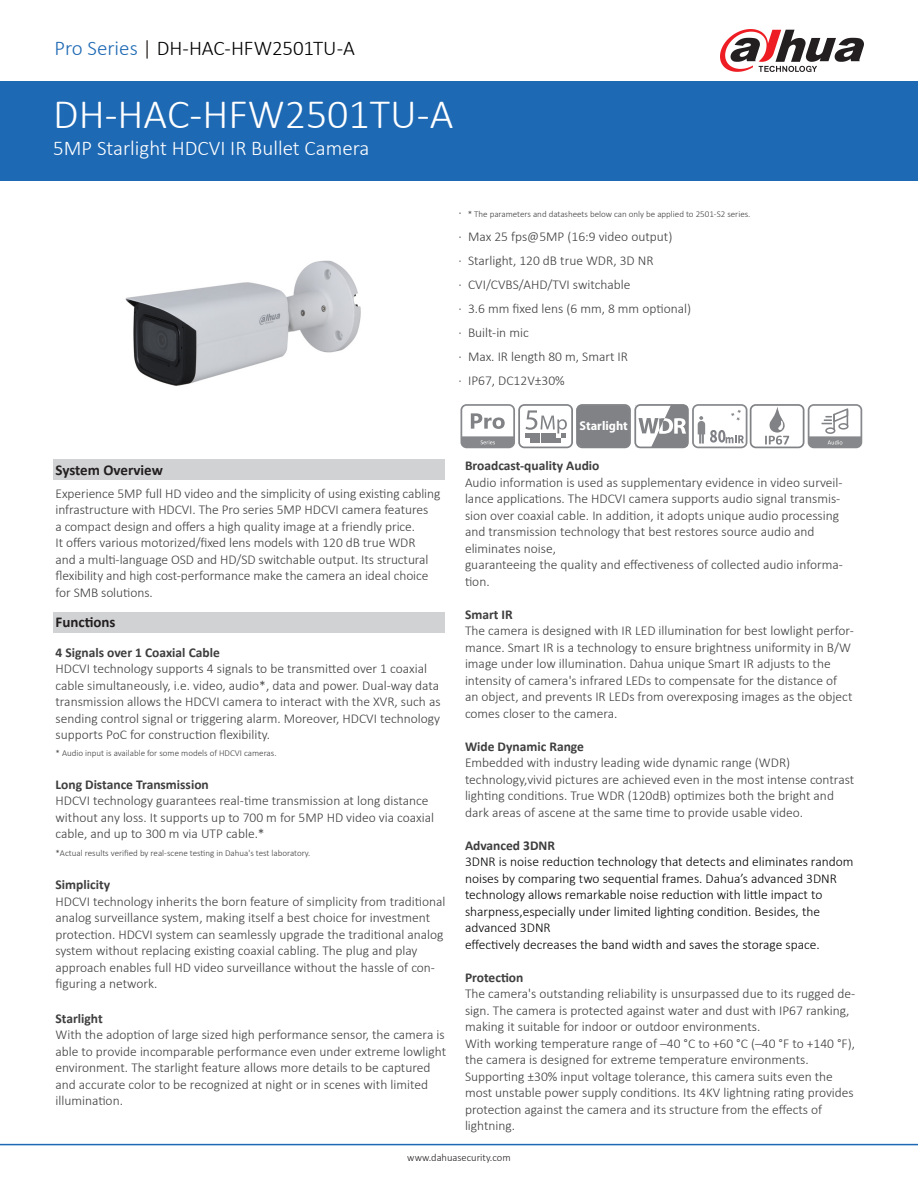
<style>
.page{position:relative;width:918px;height:1188px;background:#fff}
.page>*{position:absolute;margin:0;border:0;box-sizing:border-box;transform-origin:0 0}
.t1{font:300 42px "Calibri";color:#fff}
.t2{font:300 21px "Calibri";color:#fff}
.t3{font:300 21px "Calibri";letter-spacing:-.005em;color:#000}
.t4{font:700 15px "Calibri";color:#231f20}
.t5{font:300 13.5px/16.5px "Calibri";color:#3e3e3f}
.t6{font:300 13.5px/16.5px "Calibri";color:#000}
.t7{font:700 13.5px "Calibri";color:#3e3e3f}
.t8{font:700 semi-condensed 12.9px "Myriad Pro";color:#fff}
.t9{font:300 10.5px "Calibri";color:#231f20}
.t10{font:300 9px "Calibri";color:#3e3e3f}
.s1{color:#1e69b4}
.s2{color:#1b1513}
.s3{font-size:13.5px}
</style>
<div class="page">
<div style="left:0;top:81px;width:918px;height:100px;background:#1e69b4"></div>
<hr style="left:0;top:1144px;width:918px;height:1px;background:#1e69b4">
<svg style="left:720px;top:29px;width:144px;height:43px"></svg>
<img style="left:125px;top:260px;width:236px;height:126px">
<div style="left:53px;top:613px;width:392px;height:20px;background:#d1d2d4"></div>
<div style="left:54px;top:459px;width:391px;height:21px;background:#d1d2d4"></div>
<svg style="left:461px;top:404px;width:401px;height:44px"></svg>
<p class="t3" style="left:55px;top:35px;width:302px"><span class="s1">Pro Series</span> <span class="s2">|</span> DH-HAC-HFW2501TU-A</p>
<p class="t1" style="left:53px;top:88px;width:402px">DH-HAC-HFW2501TU-A</p>
<p class="t2" style="left:53px;top:135px;width:318px">5MP Starlight HDCVI IR Bullet Camera</p>
<p class="t4" style="left:56px;top:460px;width:109px">System Overview</p>
<p class="t5" style="left:56px;top:485px;width:387px">Experience 5MP full HD video and the simplicity of using existing cabling infrastructure with HDCVI. The Pro series 5MP HDCVI camera features<br>a compact design and offers a high quality image at a friendly price.<br>It offers various motorized/fixed lens models with 120 dB true WDR<br>and a multi-language OSD and HD/SD switchable output. Its structural flexibility and high cost-performance make the camera an ideal choice for SMB solutions.</p>
<p class="t4" style="left:56px;top:612px;width:62px">Functions</p>
<p class="t7" style="left:56px;top:644px;width:166px">4 Signals over 1 Coaxial Cable</p>
<p class="t5" style="left:56px;top:661px;width:387px">HDCVI technology supports 4 signals to be transmitted over 1 coaxial cable simultaneously, i.e. video, audio*, data and power. Dual-way data transmission allows the HDCVI camera to interact with the XVR, such as sending control signal or triggering alarm. Moreover, HDCVI technology supports PoC for construction flexibility.</p>
<p class="t10" style="left:56px;top:747px;width:223px">* Audio input is available for some models of HDCVI cameras.</p>
<p class="t7" style="left:56px;top:776px;width:155px">Long Distance Transmission</p>
<p class="t5" style="left:56px;top:793px;width:380px">HDCVI technology guarantees real-time transmission at long distance without any loss. It supports up to 700 m for 5MP HD video via coaxial cable, and up to 300 m via UTP cable.*</p>
<p class="t10" style="left:56px;top:848px;width:256px">*Actual results verified by real-scene testing in Dahua's test laboratory.</p>
<p class="t7" style="left:56px;top:876px;width:56px">Simplicity</p>
<p class="t5" style="left:56px;top:893px;width:392px">HDCVI technology inherits the born feature of simplicity from traditional analog surveillance system, making itself a best choice for investment protection. HDCVI system can seamlessly upgrade the traditional analog system without replacing existing coaxial cabling. The plug and play approach enables full HD video surveillance without the hassle of con&shy;figuring a network.</p>
<p class="t7" style="left:56px;top:1010px;width:49px">Starlight</p>
<p class="t5" style="left:56px;top:1027px;width:392px">With the adoption of large sized high performance sensor, the camera is able to provide incomparable performance even under extreme lowlight environment. The starlight feature allows more details to be captured and accurate color to be recognized at night or in scenes with limited</p>
<p class="t5" style="left:56px;top:1093px;width:69px">illumination.</p>
<p class="t10" style="left:459px;top:208px;width:293px"><span class="s3">·</span> * The parameters and datasheets below can only be applied to 2501-S2 series.</p>
<p class="t5" style="left:459px;top:228px;width:215px">· Max 25 fps@5MP (16:9 video output)</p>
<p class="t5" style="left:459px;top:252px;width:196px">· Starlight, 120 dB true WDR, 3D NR</p>
<p class="t5" style="left:459px;top:276px;width:173px">· CVI/CVBS/AHD/TVI switchable</p>
<p class="t5" style="left:459px;top:300px;width:234px">· 3.6 mm fixed lens (6 mm, 8 mm optional)</p>
<p class="t5" style="left:459px;top:324px;width:72px">· Built-in mic</p>
<p class="t5" style="left:459px;top:348px;width:171px">· Max. IR length 80 m, Smart IR</p>
<p class="t5" style="left:459px;top:372px;width:108px">· IP67, DC12V±30%</p>
<p class="t8" style="left:580px;top:418px;width:50px">Starlight</p>
<p class="t7" style="left:465px;top:457px;width:136px">Broadcast-quality Audio</p>
<p class="t5" style="left:465px;top:474px;width:379px">Audio information is used as supplementary evidence in video surveil&shy;lance applications. The HDCVI camera supports audio signal transmis&shy;sion over coaxial cable. In addition, it adopts unique audio processing and transmission technology that best restores source audio and eliminates noise,</p>
<p class="t5" style="left:465px;top:556px;width:380px">guaranteeing the quality and effectiveness of collected audio informa&shy;tion.</p>
<p class="t7" style="left:465px;top:606px;width:49px">Smart IR</p>
<p class="t5" style="left:465px;top:622px;width:390px">The camera is designed with IR LED illumination for best lowlight perfor&shy;mance. Smart IR is a technology to ensure brightness uniformity in B/W image under low illumination. Dahua unique Smart IR adjusts to the intensity of camera's infrared LEDs to compensate for the distance of<br>an object, and prevents IR LEDs from overexposing images as the object comes closer to the camera.</p>
<p class="t7" style="left:465px;top:738px;width:121px">Wide Dynamic Range</p>
<p class="t5" style="left:465px;top:754px;width:391px">Embedded with industry leading wide dynamic range (WDR) technology,vivid pictures are achieved even in the most intense contrast lighting conditions. True WDR (120dB) optimizes both the bright and dark areas of ascene at the same time to provide usable video.</p>
<p class="t7" style="left:465px;top:837px;width:92px">Advanced 3DNR</p>
<p class="t6" style="left:465px;top:853px;width:390px">3DNR is noise reduction technology that detects and eliminates random noises by comparing two sequential frames. Dahua’s advanced 3DNR technology allows remarkable noise reduction with little impact to sharpness,especially under limited lighting condition. Besides, the advanced 3DNR</p>
<p class="t6" style="left:465px;top:936px;width:356px">effectively decreases the band width and saves the storage space.</p>
<p class="t7" style="left:465px;top:969px;width:60px">Protection</p>
<p class="t5" style="left:465px;top:985px;width:392px">The camera's outstanding reliability is unsurpassed due to its rugged de&shy;sign. The camera is protected against water and dust with IP67 ranking, making it suitable for indoor or outdoor environments.</p>
<p class="t5" style="left:465px;top:1035px;width:392px">With working temperature range of –40 °C to +60 °C (–40 °F to +140 °F), the camera is designed for extreme temperature environments.</p>
<p class="t5" style="left:465px;top:1068px;width:390px">Supporting ±30% input voltage tolerance, this camera suits even the most unstable power supply conditions. Its 4KV lightning rating provides protection against the camera and its structure from the effects of lightning.</p>
<p class="t9" style="left:407px;top:1151px;width:105px">www.dahuasecurity.com</p>
</div>
